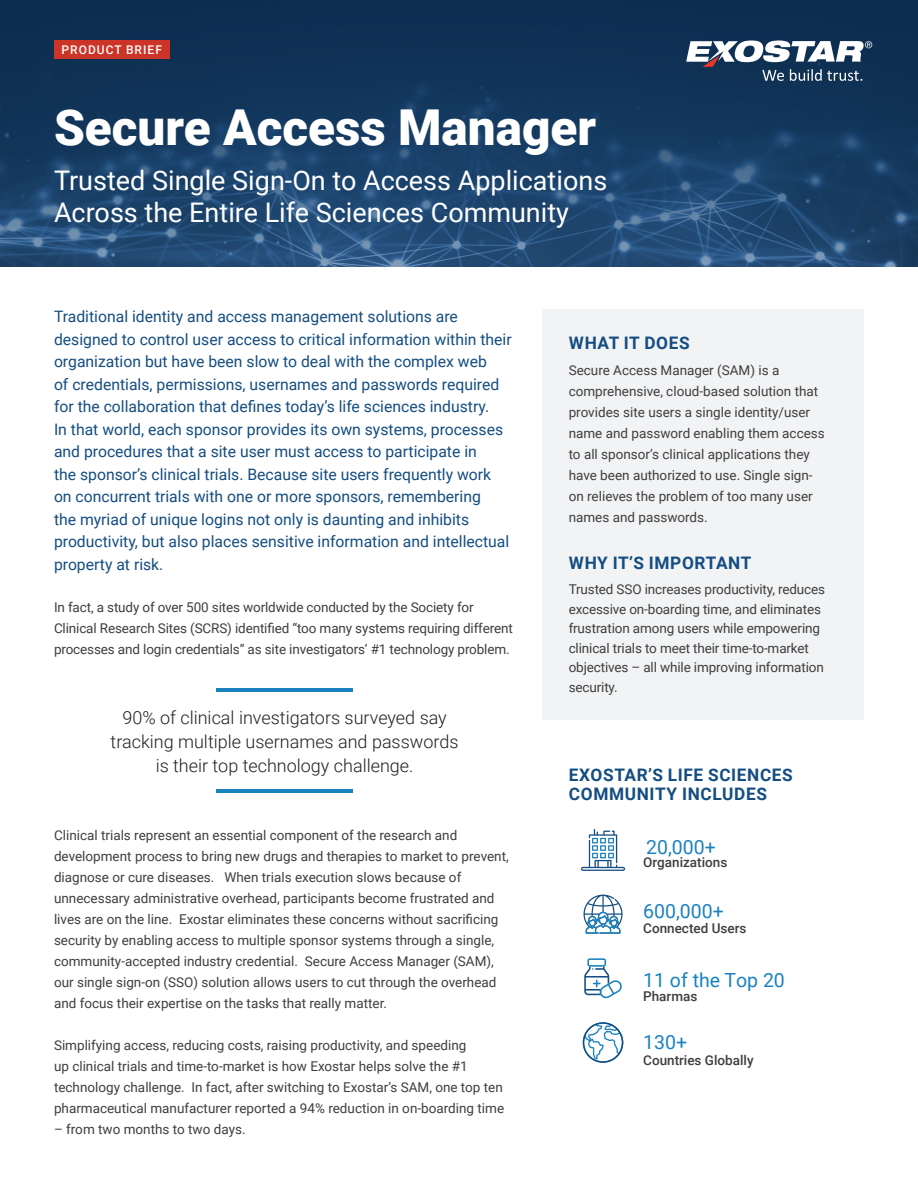
<style>
.page{position:relative;width:918px;height:1188px;background:#fff}
.page>*{position:absolute;margin:0;border:0;box-sizing:border-box;transform-origin:0 0}
.t1{font:900 49.5px "Roboto";color:#fff}
.t2{font:27px/31.5px "Roboto";color:#fff}
.Section_Hed{font:19.5px "Roboto";color:#1b82c0}
.t3{font:300 18px/24px "Roboto";color:#231f20;text-align:center}
.Section_Hed-2{font:700 17.25px/18.8px "Roboto";letter-spacing:.035em;color:#144d81}
.Intro{font:15.75px/22.5px "Roboto";color:#144d81}
.t4{font:13.5px/21px "Roboto";color:#3e3e3f}
.Section_Hed-3{font:500 13.5px "Roboto";color:#3e3e3f}
.t5{font:500 12px "Roboto";letter-spacing:.085em;color:#fff}
</style>
<div class="page">
<img style="left:0;top:0;width:918px;height:266px">
<svg style="left:686px;top:40px;width:186px;height:41px"></svg>
<div style="left:54px;top:40px;width:116px;height:19px;background:#cc3427"></div>
<div style="left:542px;top:309px;width:322px;height:410px;background:#f2f3f4"></div>
<hr style="left:216px;top:688px;width:137px;height:4px;background:#1b82c0">
<hr style="left:216px;top:789px;width:137px;height:4px;background:#1b82c0">
<svg style="left:581px;top:829px;width:44px;height:42px"></svg>
<svg style="left:584px;top:958px;width:38px;height:41px"></svg>
<svg style="left:582px;top:1022px;width:41px;height:41px"></svg>
<div style="left:583px;top:1022px;width:40px;height:41px;border:2px solid #144d81;border-radius:50%"></div>
<svg style="left:584px;top:895px;width:39px;height:39px"></svg>
<p class="t5" style="left:62px;top:42px;width:102px">PRODUCT BRIEF</p>
<p class="t1" style="left:54px;top:93px;width:544px">Secure Access Manager</p>
<p class="t2" style="left:54px;top:164px;width:555px">Trusted Single Sign-On to Access Applications<br>Across the Entire Life Sciences Community</p>
<p class="Intro" style="left:54px;top:305px;width:459px">Traditional identity and access management solutions are designed to control user access to critical information within their organization but have been slow to deal with the complex web<br>of credentials, permissions, usernames and passwords required for the collaboration that defines today’s life sciences industry.<br>In that world, each sponsor provides its own systems, processes and procedures that a site user must access to participate in<br>the sponsor’s clinical trials. Because site users frequently work on concurrent trials with one or more sponsors, remembering<br>the myriad of unique logins not only is daunting and inhibits productivity, but also places sensitive information and intellectual property at risk.</p>
<p class="t4" style="left:54px;top:596px;width:460px">In fact, a study of over 500 sites worldwide conducted by the Society for<br>Clinical Research Sites (SCRS) identified “too many systems requiring different processes and login credentials” as site investigators’ #1 technology problem.</p>
<p class="t3" style="left:111px;top:705px;width:349px">90% of clinical investigators surveyed say tracking multiple usernames and passwords is their top technology challenge.</p>
<p class="t4" style="left:54px;top:824px;width:456px">Clinical trials represent an essential component of the research and development process to bring new drugs and therapies to market to prevent, diagnose or cure diseases. When trials execution slows because of unnecessary administrative overhead, participants become frustrated and lives are on the line. Exostar eliminates these concerns without sacrificing security by enabling access to multiple sponsor systems through a single, community-accepted industry credential. Secure Access Manager (SAM), our single sign-on (SSO) solution allows users to cut through the overhead and focus their expertise on the tasks that really matter.</p>
<p class="t4" style="left:54px;top:1034px;width:452px">Simplifying access, reducing costs, raising productivity, and speeding<br>up clinical trials and time-to-market is how Exostar helps solve the #1 technology challenge. In fact, after switching to Exostar’s SAM, one top ten pharmaceutical manufacturer reported a 94% reduction in on-boarding time</p>
<p class="t4" style="left:54px;top:1118px;width:193px">– from two months to two days.</p>
<p class="Section_Hed-2" style="left:569px;top:332px;width:122px">WHAT IT DOES</p>
<p class="t4" style="left:569px;top:359px;width:258px">Secure Access Manager (SAM) is a comprehensive, cloud-based solution that provides site users a single identity/user name and password enabling them access to all sponsor’s clinical applications they have been authorized to use. Single sign&shy;on relieves the problem of too many user names and passwords.</p>
<p class="Section_Hed-2" style="left:569px;top:553px;width:184px">WHY IT’S IMPORTANT</p>
<p class="t4" style="left:569px;top:579px;width:258px;line-height:19.5px">Trusted SSO increases productivity, reduces excessive on-boarding time, and eliminates frustration among users while empowering clinical trials to meet their time-to-market objectives – all while improving information security.</p>
<p class="Section_Hed-2" style="left:569px;top:765px;width:225px">EXOSTAR’S LIFE SCIENCES<br>COMMUNITY INCLUDES</p>
<p class="Section_Hed" style="left:646px;top:833px;width:71px">20,000+</p>
<p class="Section_Hed-3" style="left:643px;top:853px;width:86px">Organizations</p>
<p class="Section_Hed" style="left:643px;top:898px;width:82px">600,000+</p>
<p class="Section_Hed-3" style="left:643px;top:918px;width:105px">Connected Users</p>
<p class="Section_Hed" style="left:643px;top:966px;width:143px">11 of the Top 20</p>
<p class="Section_Hed-3" style="left:643px;top:987px;width:56px">Pharmas</p>
<p class="Section_Hed" style="left:643px;top:1029px;width:45px">130+</p>
<p class="Section_Hed-3" style="left:643px;top:1051px;width:112px">Countries Globally</p>
</div>
